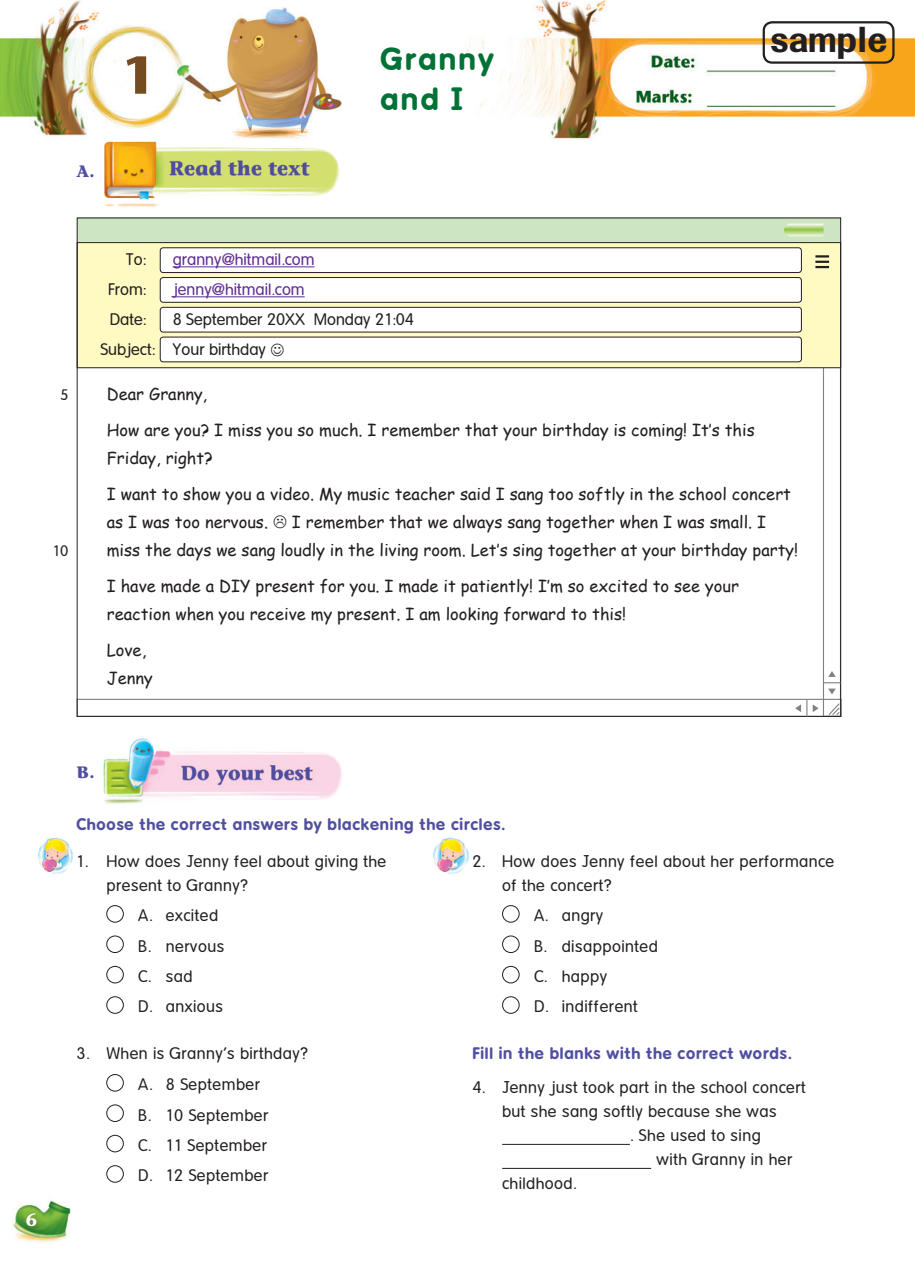
<style>
.page{position:relative;width:915px;height:1263px;background:#fff}
.page>*{position:absolute;margin:0;border:0;box-sizing:border-box;transform-origin:0 0}
.t1{font:700 52.5px "Stone Sans Std";color:#754b22}
.t2{font:800 34.5px "M Elle HK";color:#231f20}
.t3{font:700 31.5px "EPHVAG Round 2010";letter-spacing:.025em;color:#007236}
.t4{font:700 18px "Stone Informal Std";color:#fff}
.t5{font:16.5px/27.8px "Comic Sans MS";color:#231f20}
.t6{font:300 16.5px/30.5px "EPHVAG Round";letter-spacing:.025em;color:#231f20}
.t7{font:700 16.5px "EPHVAG Round";color:#504fa1}
.t8{font:300 16.5px/30px "EPHVAG Round";color:#231f20}
.t9{font:300 16.5px "EPHVAG Round";color:#5f2d91}
.t10{font:700 16.5px "Stone Informal Std";color:#504fa1}
.t11{font:300 15px "EPHVAG Round";color:#231f20}
</style>
<div class="page">
<img style="left:13px;top:1200px;width:58px;height:42px">
<div style="left:19px;top:1206px;width:28px;height:30px;background:#231f20;opacity:.6"></div>
<img style="left:0;top:0;width:914px;height:139px">
<svg style="left:76px;top:276px;width:765px;height:441px"></svg>
<div style="left:77px;top:218px;width:763px;height:51px;background:#cde5c1"></div>
<div style="left:77px;top:243px;width:763px;height:125px;background:#fffac1"></div>
<div style="left:77px;top:242px;width:763px;height:126px;border:1px solid #231f20"></div>
<svg style="left:827px;top:689px;width:8px;height:5px"></svg>
<svg style="left:823px;top:671px;width:17px;height:12px"></svg>
<svg style="left:806px;top:700px;width:12px;height:17px"></svg>
<svg style="left:794px;top:704px;width:6px;height:8px"></svg>
<svg style="left:815px;top:255px;width:13px;height:13px"></svg>
<svg style="left:827px;top:702px;width:13px;height:14px"></svg>
<svg style="left:784px;top:224px;width:39px;height:12px"></svg>
<div style="left:160px;top:248px;width:641px;height:25px;background:#fff;border-radius:3px"></div>
<div style="left:160px;top:247px;width:641px;height:26px;border:1px solid #231f20;border-radius:3px"></div>
<div style="left:160px;top:278px;width:641px;height:24px;background:#fff;border-radius:3px"></div>
<div style="left:160px;top:277px;width:641px;height:26px;border:1px solid #231f20;border-radius:3px"></div>
<div style="left:160px;top:307px;width:641px;height:25px;background:#fff;border-radius:3px"></div>
<div style="left:160px;top:307px;width:641px;height:25px;border:1px solid #231f20;border-radius:3px"></div>
<div style="left:160px;top:337px;width:641px;height:25px;background:#fff;border-radius:3px"></div>
<div style="left:160px;top:337px;width:641px;height:25px;border:1px solid #231f20;border-radius:3px"></div>
<hr style="left:173px;top:266px;width:141px;height:1px;background:#5f2d91">
<hr style="left:173px;top:296px;width:131px;height:1px;background:#5f2d91">
<img style="left:95px;top:134px;width:252px;height:73px">
<img style="left:103px;top:739px;width:239px;height:65px">
<div style="left:502px;top:905px;width:17px;height:17px;border:1px solid #231f20;border-radius:50%"></div>
<div style="left:502px;top:935px;width:17px;height:18px;border:1px solid #231f20;border-radius:50%"></div>
<div style="left:502px;top:966px;width:17px;height:17px;border:1px solid #231f20;border-radius:50%"></div>
<div style="left:502px;top:996px;width:17px;height:18px;border:1px solid #231f20;border-radius:50%"></div>
<hr style="left:502px;top:1144px;width:127px;height:1px;background:#231f20">
<hr style="left:502px;top:1168px;width:149px;height:1px;background:#231f20">
<img style="left:433px;top:837px;width:36px;height:37px">
<div style="left:106px;top:905px;width:18px;height:17px;border:1px solid #231f20;border-radius:50%"></div>
<div style="left:106px;top:935px;width:18px;height:18px;border:1px solid #231f20;border-radius:50%"></div>
<div style="left:106px;top:966px;width:18px;height:17px;border:1px solid #231f20;border-radius:50%"></div>
<div style="left:106px;top:996px;width:18px;height:18px;border:1px solid #231f20;border-radius:50%"></div>
<div style="left:106px;top:1074px;width:18px;height:17px;border:1px solid #231f20;border-radius:50%"></div>
<div style="left:106px;top:1104px;width:18px;height:18px;border:1px solid #231f20;border-radius:50%"></div>
<div style="left:106px;top:1135px;width:18px;height:17px;border:1px solid #231f20;border-radius:50%"></div>
<div style="left:106px;top:1165px;width:18px;height:17px;border:1px solid #231f20;border-radius:50%"></div>
<img style="left:37px;top:837px;width:36px;height:37px">
<div style="left:762px;top:21px;width:132px;height:43px;border:2px solid #231f20;border-radius:9px"></div>
<svg style="left:273px;top:516px;width:13px;height:12px"></svg>
<p class="t10" style="left:77px;top:161px;width:20px">A.</p>
<h1 class="t1" style="left:122px;top:44px;width:35px">1</h1>
<h3 class="t3" style="left:380px;top:40px;width:116px">Granny</h3>
<h3 class="t3" style="left:380px;top:81px;width:85px">and I</h3>
<h2 class="t2" style="left:769px;top:22px;width:119px">sample</h2>
<p class="t11" style="left:60px;top:386px;width:10px">5</p>
<p class="t11" style="left:53px;top:542px;width:17px">10</p>
<p class="t6" style="left:126px;top:244px;width:22px">To:</p>
<p class="t9" style="left:173px;top:250px;width:143px">granny@hitmail.com</p>
<p class="t6" style="left:108px;top:274px;width:40px">From:</p>
<p class="t9" style="left:173px;top:280px;width:133px">jenny@hitmail.com</p>
<p class="t6" style="left:110px;top:304px;width:38px">Date:</p>
<p class="t8" style="left:100px;top:304px;width:315px;text-indent:72px">8 September 20XX Monday 21:04<br>Subject: Your birthday</p>
<p class="t5" style="left:107px;top:375px;width:649px;line-height:36.3px">Dear Granny,<br>How are you? I miss you so much. I remember that your birthday is coming! It’s this</p>
<p class="t5" style="left:107px;top:439px;width:685px;line-height:36.3px">Friday, right?<br>I want to show you a video. My music teacher said I sang too softly in the school concert</p>
<p class="t5" style="left:107px;top:508px;width:163px">as I was too nervous.</p>
<p class="t5" style="left:107px;top:508px;width:692px;text-indent:185px">I remember that we always sang together when I was small. I miss the days we sang loudly in the living room. Let’s sing together at your birthday party!</p>
<p class="t5" style="left:107px;top:572px;width:633px">I have made a DIY present for you. I made it patiently! I’m so excited to see your reaction when you receive my present. I am looking forward to this!</p>
<p class="t5" style="left:107px;top:636px;width:47px">Love,<br>Jenny</p>
<p class="t4" style="left:26px;top:1209px;width:13px">6</p>
<p class="t10" style="left:77px;top:762px;width:20px">B.</p>
<p class="t7" style="left:77px;top:814px;width:430px">Choose the correct answers by blackening the circles.</p>
<p class="t6" style="left:502px;top:849px;width:333px;line-height:24px;text-indent:-30px">2. How does Jenny feel about her performance of the concert?</p>
<p class="t6" style="left:534px;top:900px;width:125px">A. angry<br>B. disappointed<br>C. happy<br>D. indifferent</p>
<p class="t7" style="left:472px;top:1044px;width:321px">Fill in the blanks with the correct words.</p>
<p class="t6" style="left:472px;top:1071px;width:335px">4. Jenny just took part in the school concert</p>
<p class="t6" style="left:502px;top:1095px;width:276px">but she sang softly because she was</p>
<p class="t6" style="left:630px;top:1120px;width:132px">. She used to sing</p>
<p class="t6" style="left:656px;top:1144px;width:137px">with Granny in her</p>
<p class="t6" style="left:502px;top:1167px;width:76px">childhood.</p>
<p class="t6" style="left:106px;top:849px;width:281px;line-height:24px;text-indent:-30px">1. How does Jenny feel about giving the present to Granny?</p>
<p class="t6" style="left:138px;top:900px;width:87px">A. excited<br>B. nervous<br>C. sad<br>D. anxious</p>
<p class="t6" style="left:138px;top:1038px;width:171px;text-indent:-62px">3. When is Granny’s birthday?<br>A. 8 September<br>B. 10 September<br>C. 11 September<br>D. 12 September</p>
</div>
